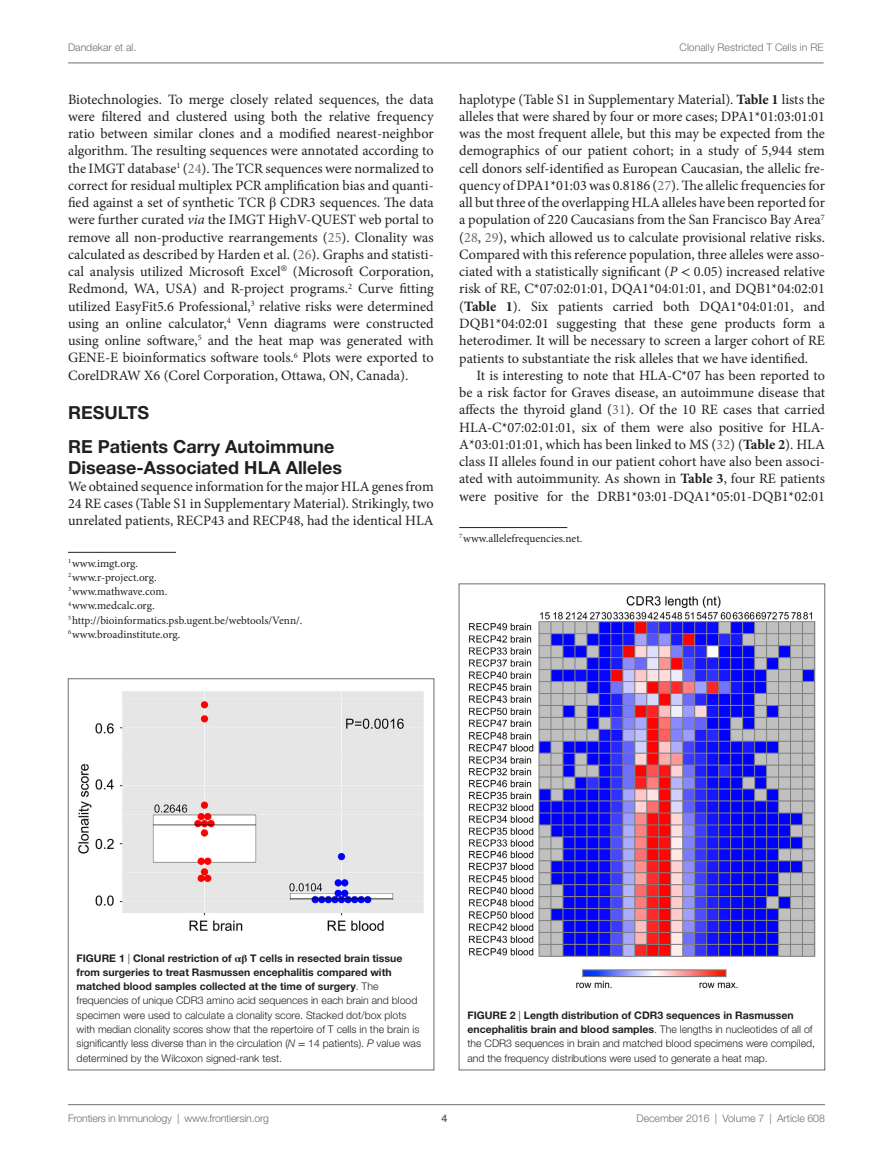
<style>
.page{position:relative;width:893px;height:1170px;background:#fff}
.page>*{position:absolute;margin:0;border:0;box-sizing:border-box;transform-origin:0 0}
.t1{font:700 18px/33.8px "Helvetica Neue LT Std";color:#231f20}
.t2{font:14.25px/17.2px "Minion Pro";color:#231f20;text-align:justify}
.t3{font:11.25px/14.2px "Minion Pro";color:#231f20}
.t4{font:300 10.5px/14.2px "Helvetica Neue LT Std";color:#231f20}
.t5{font:300 10.5px "Helvetica Neue LT Std";color:#6c6d70}
.t6{font:700 10.5px "Helvetica Neue LT Std";color:#6c6d70}
.s1{color:#6c6d70}
.s2{font-family:"STIX General"}
.s3{font-style:italic}
.s4{font-weight:700}
.s5{font-family:"STIX General";font-weight:700}
.s6{font-family:"STIX General";font-weight:400}
</style>
<div class="page">
<img style="left:469px;top:596px;width:346px;height:392px">
<img style="left:78px;top:691px;width:346px;height:240px">
<div style="left:68px;top:678px;width:366px;height:392px;border:1px solid #6c6d70"></div>
<hr style="left:68px;top:63px;width:756px;height:1px;background:#6c6d70">
<hr style="left:68px;top:1104px;width:757px;height:1px;background:#6c6d70">
<hr style="left:68px;top:552px;width:108px;height:1px;background:#231f20">
<hr style="left:459px;top:527px;width:108px;height:1px;background:#231f20">
<p class="t5" style="left:68px;top:41px;width:70px">Dandekar et al.</p>
<p class="t5" style="left:680px;top:41px;width:145px">Clonally Restricted T Cells in RE</p>
<p class="t2" style="left:68px;top:90px;width:367px">Biotechnologies. To merge closely related sequences, the data were filtered and clustered using both the relative frequency ratio between similar clones and a modified nearest-neighbor algorithm. The resulting sequences were annotated according to the IMGT database<sup>1</sup> (<span class="s1">24</span>). The TCR sequences were normalized to correct for residual multiplex PCR amplification bias and quanti&shy;fied against a set of synthetic TCR <span class="s2">β</span> CDR3 sequences. The data were further curated <span class="s3">via</span> the IMGT HighV-QUEST web portal to remove all non-productive rearrangements (<span class="s1">25</span>). Clonality was calculated as described by Harden et al. (<span class="s1">26</span>). Graphs and statisti&shy;cal analysis utilized Microsoft Excel<sup>®</sup> (Microsoft Corporation, Redmond, WA, USA) and R-project programs.<sup>2</sup> Curve fitting utilized EasyFit5.6 Professional,<sup>3</sup> relative risks were determined using an online calculator,<sup>4</sup> Venn diagrams were constructed using online software,<sup>5</sup> and the heat map was generated with GENE-E bioinformatics software tools.<sup>6</sup> Plots were exported to CorelDRAW X6 (Corel Corporation, Ottawa, ON, Canada).</p>
<p class="t1" style="left:68px;top:395px;width:13px">RES</p>
<p class="t1" style="left:68px;top:395px;width:268px;text-indent:36px">ULTS<br>RE Patients Carry Autoimmune</p>
<p class="t1" style="left:68px;top:450px;width:190px">Disease-Associated HLA</p>
<p class="t1" style="left:286px;top:450px;width:58px">Alleles</p>
<p class="t2" style="left:68px;top:477px;width:367px">We obtained sequence information for the major HLA genes from 24 RE cases (Table S1 in Supplementary Material). Strikingly, two unrelated patients, RECP43 and RECP48, had the identical HLA</p>
<p class="t3" style="left:68px;top:556px;width:236px"><sup>1</sup>www.imgt.org.<br><sup>2</sup>www.r-project.org.<br><sup>3</sup>www.mathwave.com.<br><sup>4</sup>www.medcalc.org.<br><sup>5</sup>http://bioinformatics.psb.ugent.be/webtools/Venn/.<br><sup>6</sup>www.broadinstitute.org.</p>
<p class="t2" style="left:459px;top:90px;width:367px">haplotype (Table S1 in Supplementary Material). <span class="s4">Table 1</span> lists the alleles that were shared by four or more cases; DPA1*01:03:01:01 was the most frequent allele, but this may be expected from the demographics of our patient cohort; in a study of 5,944 stem cell donors self-identified as European Caucasian, the allelic fre&shy;quency of DPA1*01:03 was 0.8186 (<span class="s1">27</span>). The allelic frequencies for all but three of the overlapping HLA alleles have been reported for a population of 220 Caucasians from the San Francisco Bay Area<sup>7 </sup>(<span class="s1">28</span>, <span class="s1">29</span>), which allowed us to calculate provisional relative risks.<br>Compared with this reference population, three alleles were asso&shy;ciated with a statistically significant (<span class="s3">P</span> <span class="s2">&lt;</span> 0.05) increased relative risk of RE, C*07:02:01:01, DQA1*04:01:01, and DQB1*04:02:01 (<span class="s4">Table 1</span>). Six patients carried both DQA1*04:01:01, and DQB1*04:02:01 suggesting that these gene products form a heterodimer. It will be necessary to screen a larger cohort of RE patients to substantiate the risk alleles that we have identified.</p>
<p class="t2" style="left:459px;top:366px;width:367px;text-indent:17px">It is interesting to note that HLA-C*07 has been reported to be a risk factor for Graves disease, an autoimmune disease that affects the thyroid gland (<span class="s1">31</span>). Of the 10 RE cases that carried HLA-C*07:02:01:01, six of them were also positive for HLA-A*03:01:01:01, which has been linked to MS (<span class="s1">32</span>) (<span class="s4">Table 2</span>). HLA class II alleles found in our patient cohort have also been associ&shy;ated with autoimmunity. As shown in <span class="s4">Table 3</span>, four RE patients were positive for the DRB1*03:01-DQA1*05:01-DQB1*02:01</p>
<p class="t3" style="left:459px;top:531px;width:125px"><sup>7</sup>www.allelefrequencies.net.</p>
<p class="t4" style="left:77px;top:950px;width:346px"><span class="s4">FIG URE 1</span> | <span class="s4">Clonal restriction of</span> <span class="s5">αβ</span> <span class="s4">T cells in resected brain tissue from surgeries to treat Rasmussen encephalitis compared with matched blood samples collected at the time of surgery</span>. The frequencies of unique CDR3 amino acid sequences in each brain and blood specimen were used to calculate a clonality score. Stacked dot/box plots with median clonality scores show that the repertoire of T cells in the brain is significantly less diverse than in the circulation (<span class="s3">N</span> <span class="s6">=</span> 14 patients). <span class="s3">P</span> value was determined by the Wilcoxon signed-rank test.</p>
<p class="t4" style="left:467px;top:1007px;width:349px"><span class="s4">FIG URE 2</span> | <span class="s4">Length distribution of CDR3 sequences in Rasmussen encephalitis brain and blood samples</span>. The lengths in nucleotides of all of the CDR3 sequences in brain and matched blood specimens were compiled, and the frequency distributions were used to generate a heat map.</p>
<p class="t5" style="left:68px;top:1111px;width:203px">Frontiers in Immunology | www.frontiersin.org</p>
<p class="t5" style="left:636px;top:1111px;width:190px">December 2016 | Volume 7 | Article 608</p>
<p class="t6" style="left:441px;top:1111px;width:7px">4</p>
</div>
